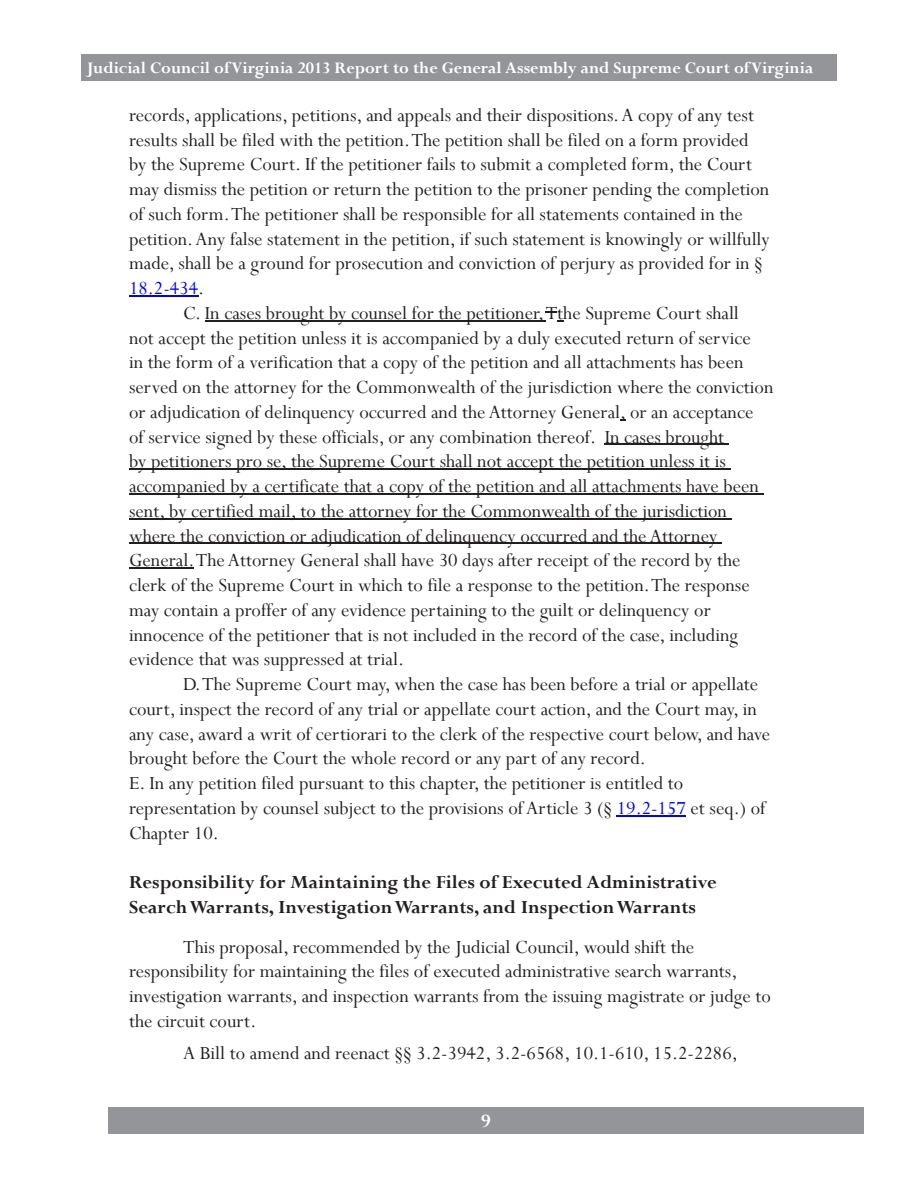
<style>
.page{position:relative;width:918px;height:1188px;background:#fff}
.page>*{position:absolute;margin:0;border:0;box-sizing:border-box;transform-origin:0 0}
.t1{font:700 21px "Perpetua";color:#fff}
.t2{font:20.7px/24.8px "Perpetua";color:#231f20}
.t3{font:700 20.7px/24.8px "Perpetua";color:#231f20}
.t4{font:700 18px "Perpetua";color:#fff}
.s1{color:#00f}
</style>
<div class="page">
<div style="left:108px;top:1107px;width:756px;height:27px;background:#939598"></div>
<div style="left:81px;top:54px;width:756px;height:27px;background:#939598"></div>
<hr style="left:129px;top:295px;width:69px;height:1px;background:#00f">
<hr style="left:205px;top:320px;width:341px;height:1px;background:#231f20">
<hr style="left:605px;top:444px;width:124px;height:1px;background:#231f20">
<hr style="left:129px;top:468px;width:602px;height:2px;background:#231f20">
<hr style="left:129px;top:493px;width:635px;height:1px;background:#231f20">
<hr style="left:129px;top:518px;width:603px;height:1px;background:#231f20">
<hr style="left:129px;top:543px;width:593px;height:1px;background:#231f20">
<hr style="left:129px;top:567px;width:65px;height:2px;background:#231f20">
<hr style="left:617px;top:815px;width:69px;height:1px;background:#00f">
<p class="t4" style="left:87px;top:57px;width:728px">Judicial Council of Virginia 2013 Report to the General Assembly and Supreme Court of Virginia</p>
<p class="t2" style="left:129px;top:102px;width:642px">records, applications, petitions, and appeals and their dispositions . A copy of any test results shall be filed with the petition . The petition shall be filed on a form provided by the Supreme Court . If the petitioner fails to submit a completed form, the Court may dismiss the petition or return the petition to the prisoner pending the completion of such form . The petitioner shall be responsible for all statements contained in the petition . Any false statement in the petition, if such statement is knowingly or willfully made, shall be a ground for prosecution and conviction of perjury as provided for in § <span class="s1">18 .2-434</span> .</p>
<p class="t2" style="left:129px;top:300px;width:646px;text-indent:54px">C . In cases brought by counsel for the petitioner, Tthe Supreme Court shall<br>not accept the petition unless it is accompanied by a duly executed return of service<br>in the form of a verification that a copy of the petition and all attachments has been served on the attorney for the Commonwealth of the jurisdiction where the conviction or adjudication of delinquency occurred and the Attorney General, or an acceptance<br>of service signed by these officials, or any combination thereof . In cases brought<br>by petitioners pro se, the Supreme Court shall not accept the petition unless it is accompanied by a certificate that a copy of the petition and all attachments have been sent, by certified mail, to the attorney for the Commonwealth of the jurisdiction where the conviction or adjudication of delinquency occurred and the Attorney General . The Attorney General shall have 30 days after receipt of the record by the clerk of the Supreme Court in which to file a response to the petition . The response may contain a proffer of any evidence pertaining to the guilt or delinquency or innocence of the petitioner that is not included in the record of the case, including evidence that was suppressed at trial .</p>
<p class="t2" style="left:129px;top:671px;width:643px;text-indent:54px">D . The Supreme Court may, when the case has been before a trial or appellate court, inspect the record of any trial or appellate court action, and the Court may, in any case, award a writ of certiorari to the clerk of the respective court below, and have brought before the Court the whole record or any part of any record .<br>E . In any petition filed pursuant to this chapter, the petitioner is entitled to representation by counsel subject to the provisions of Article 3 (§ <span class="s1">19 .2-157</span> et seq .) of Chapter 10 .</p>
<p class="t3" style="left:129px;top:870px;width:589px">Responsibility for Maintaining the Files of Executed Administrative<br>Search Warrants, Investigation Warrants, and Inspection Warrants</p>
<p class="t2" style="left:129px;top:934px;width:643px;text-indent:54px">This proposal, recommended by the Judicial Council, would shift the responsibility for maintaining the files of executed administrative search warrants, investigation warrants, and inspection warrants from the issuing magistrate or judge to the circuit court .</p>
<p class="t2" style="left:183px;top:1040px;width:556px">A Bill to amend and reenact §§ 3 .2-3942, 3 .2-6568, 10 .1-610, 15 .2-2286,</p>
<p class="t1" style="left:481px;top:1108px;width:11px">9</p>
</div>
